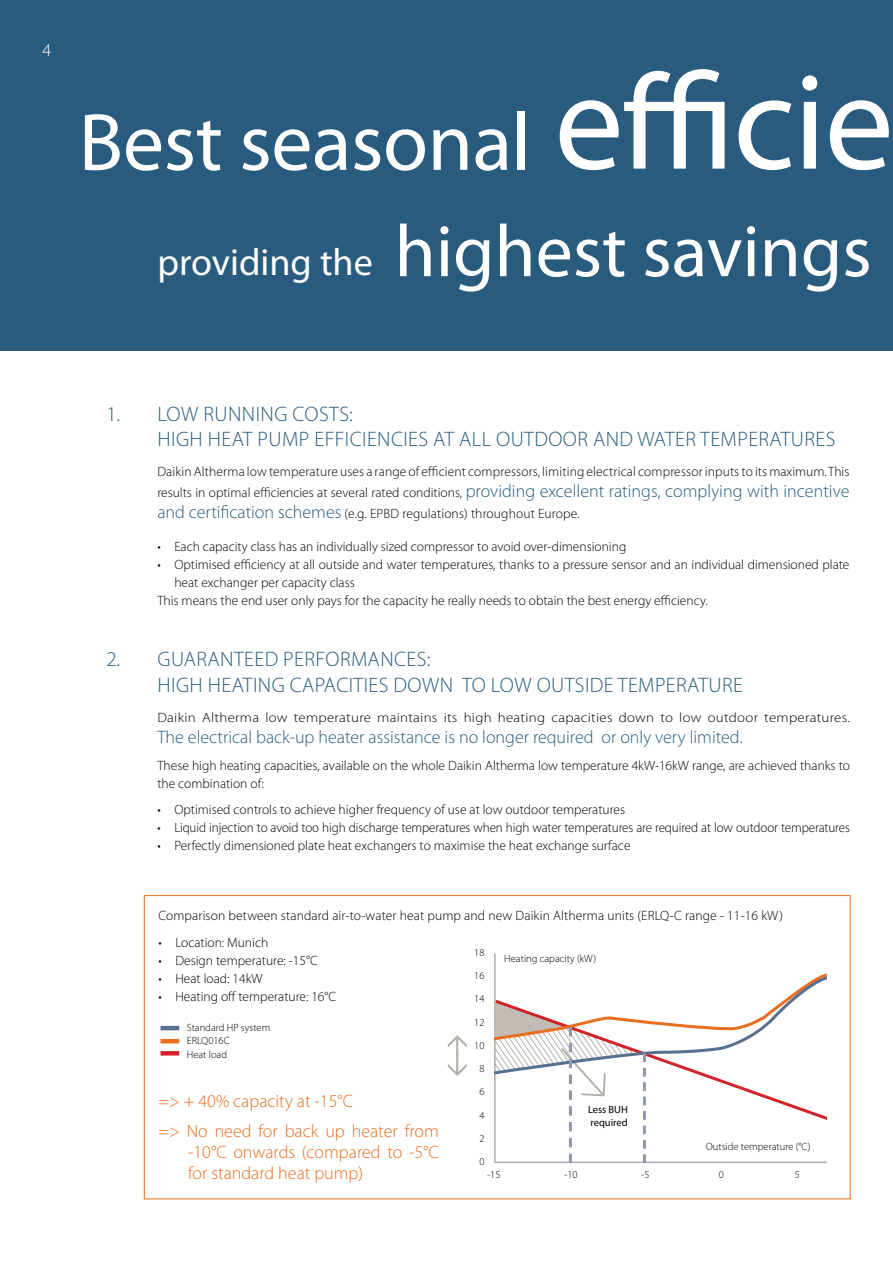
<style>
.page{position:relative;width:893px;height:1263px;background:#fff}
.page>*{position:absolute;margin:0;border:0;box-sizing:border-box;transform-origin:0 0}
.t1{font:138px "Myriad Pro";color:#fff}
.t2{font:81.9px "Myriad Pro";letter-spacing:-.005em;color:#fff}
.t3{font:74.1px "Myriad Pro";color:#fff}
.t4{font:38.1px "Myriad Pro";color:#fff}
.t5{font:300 21px/25.2px "Myriad Pro";letter-spacing:.02em;color:#285b7e}
.t6{font:300 18px/29.5px "Myriad Pro";color:#e96e1f}
.t7{font:300 18px "Myriad Pro";color:#285b7e}
.t8{font:300 18px "Myriad Pro";color:#fff}
.t9{font:300 13.5px/21px "Myriad Pro";color:#000;text-align:justify}
.t10{font:300 13.5px "Myriad Pro";letter-spacing:.02em;color:#000;scale:1.1 1}
.t11{font:300 10.5px/13.5px "Myriad Pro";color:#000}
.t12{font:10.5px/12.6px "Myriad Pro";color:#000}
.s1{font-size:18px;color:#285b7e}
</style>
<div class="page">
<svg style="left:448px;top:1035px;width:19px;height:41px"></svg>
<svg style="left:493px;top:971px;width:334px;height:192px"></svg>
<hr style="left:161px;top:1026px;width:18px;height:4px;background:#577090">
<hr style="left:161px;top:1039px;width:18px;height:4px;background:#e96e1f">
<svg style="left:161px;top:1051px;width:18px;height:4px"></svg>
<div style="left:0;top:0;width:893px;height:351px;background:#285b7e"></div>
<h3 class="t8" style="left:43px;top:39px;width:10px">4</h3>
<h2 class="t2" style="left:79px;top:92px;width:454px">Best seasonal</h2>
<h1 class="t1" style="left:554px;top:37px;width:341px">efficie</h1>
<h3 class="t4" style="left:157px;top:239px;width:217px">providing the</h3>
<h3 class="t3" style="left:395px;top:206px;width:478px">highest savings</h3>
<h3 class="t5" style="left:106px;top:401px;width:15px">1.</h3>
<h3 class="t5" style="left:106px;top:647px;width:15px">2.</h3>
<h3 class="t5" style="left:158px;top:401px;width:679px">LOW RUNNING COSTS:<br>HIGH HEAT PUMP EFFICIENCIES AT ALL OUTDOOR AND WATER TEMPERATURES</h3>
<p class="t9" style="left:157px;top:461px;width:694px">Daikin Altherma low temperature uses a range of efficient compressors, limiting electrical compressor inputs to its maximum. This results in optimal efficiencies at several rated conditions, <span class="s1">providing excellent ratings, complying with incentive and certification schemes</span> (e.g. EPBD regulations) throughout Europe.</p>
<p class="t9" style="left:157px;top:536px;width:470px">• Each capacity class has an individually sized compressor to avoid over-dimensioning</p>
<p class="t9" style="left:157px;top:554px;width:694px">• Optimised efficiency at all outside and water temperatures, thanks to a pressure sensor and an individual dimensioned plate</p>
<p class="t9" style="left:174px;top:572px;width:182px">heat exchanger per capacity class</p>
<p class="t9" style="left:157px;top:590px;width:552px">This means the end user only pays for the capacity he really needs to obtain the best energy efficiency.</p>
<h3 class="t5" style="left:158px;top:647px;width:587px">GUARANTEED PERFORMANCES:<br>HIGH HEATING CAPACITIES DOWN TO LOW OUTSIDE TEMPERATURE</h3>
<p class="t10" style="left:157px;top:710px;width:631px">Daikin Altherma low temperature maintains its high heating capacities down to low outdoor temperatures.</p>
<h3 class="t7" style="left:157px;top:726px;width:587px">The electrical back-up heater assistance is no longer required or only very limited.</h3>
<p class="t9" style="left:157px;top:756px;width:694px;line-height:18px">These high heating capacities, available on the whole Daikin Altherma low temperature 4kW-16kW range, are achieved thanks to the combination of:</p>
<p class="t9" style="left:157px;top:799px;width:469px">• Optimised controls to achieve higher frequency of use at low outdoor temperatures</p>
<p class="t9" style="left:157px;top:817px;width:694px">• Liquid injection to avoid too high discharge temperatures when high water temperatures are required at low outdoor temperatures</p>
<p class="t9" style="left:157px;top:835px;width:475px">• Perfectly dimensioned plate heat exchangers to maximise the heat exchange surface</p>
<p class="t9" style="left:158px;top:905px;width:626px">Comparison between standard air-to-water heat pump and new Daikin Altherma units (ERLQ-C range - 11-16 kW)</p>
<p class="t9" style="left:158px;top:932px;width:111px">• Location: Munich</p>
<p class="t9" style="left:158px;top:950px;width:161px">• Design temperature: -15°C</p>
<p class="t9" style="left:158px;top:968px;width:106px">• Heat load: 14kW</p>
<p class="t9" style="left:158px;top:986px;width:179px">• Heating off temperature: 16°C</p>
<p class="t11" style="left:474px;top:945px;width:12px">18</p>
<p class="t11" style="left:474px;top:969px;width:12px">16</p>
<p class="t11" style="left:474px;top:992px;width:12px">14</p>
<p class="t11" style="left:474px;top:1015px;width:12px">12</p>
<p class="t11" style="left:474px;top:1038px;width:12px">10</p>
<p class="t11" style="left:479px;top:1062px;width:7px">8</p>
<p class="t11" style="left:479px;top:1085px;width:7px">6</p>
<p class="t11" style="left:479px;top:1108px;width:7px">4</p>
<p class="t11" style="left:479px;top:1131px;width:7px">2</p>
<p class="t11" style="left:479px;top:1155px;width:7px">0</p>
<p class="t11" style="left:504px;top:951px;width:94px">Heating capacity (kW)</p>
<p class="t11" style="left:187px;top:1020px;width:85px">Standard HP system<br>ERLQ016C<br>Heat load</p>
<h3 class="t6" style="left:158px;top:1086px;width:282px">=&gt; + 40% capacity at -15°C<br>=&gt; No need for back up heater from</h3>
<h3 class="t6" style="left:188px;top:1141px;width:252px;line-height:21px">-10°C onwards (compared to -5°C for standard heat pump)</h3>
<p class="t12" style="left:588px;top:1103px;width:41px">Less BUH required</p>
<p class="t11" style="left:706px;top:1140px;width:106px">Outside temperature (°C)</p>
<p class="t11" style="left:487px;top:1168px;width:15px">-15</p>
<p class="t11" style="left:564px;top:1168px;width:15px">-10</p>
<p class="t11" style="left:641px;top:1168px;width:10px">-5</p>
<p class="t11" style="left:719px;top:1168px;width:7px">0</p>
<p class="t11" style="left:795px;top:1168px;width:7px">5</p>
</div>
